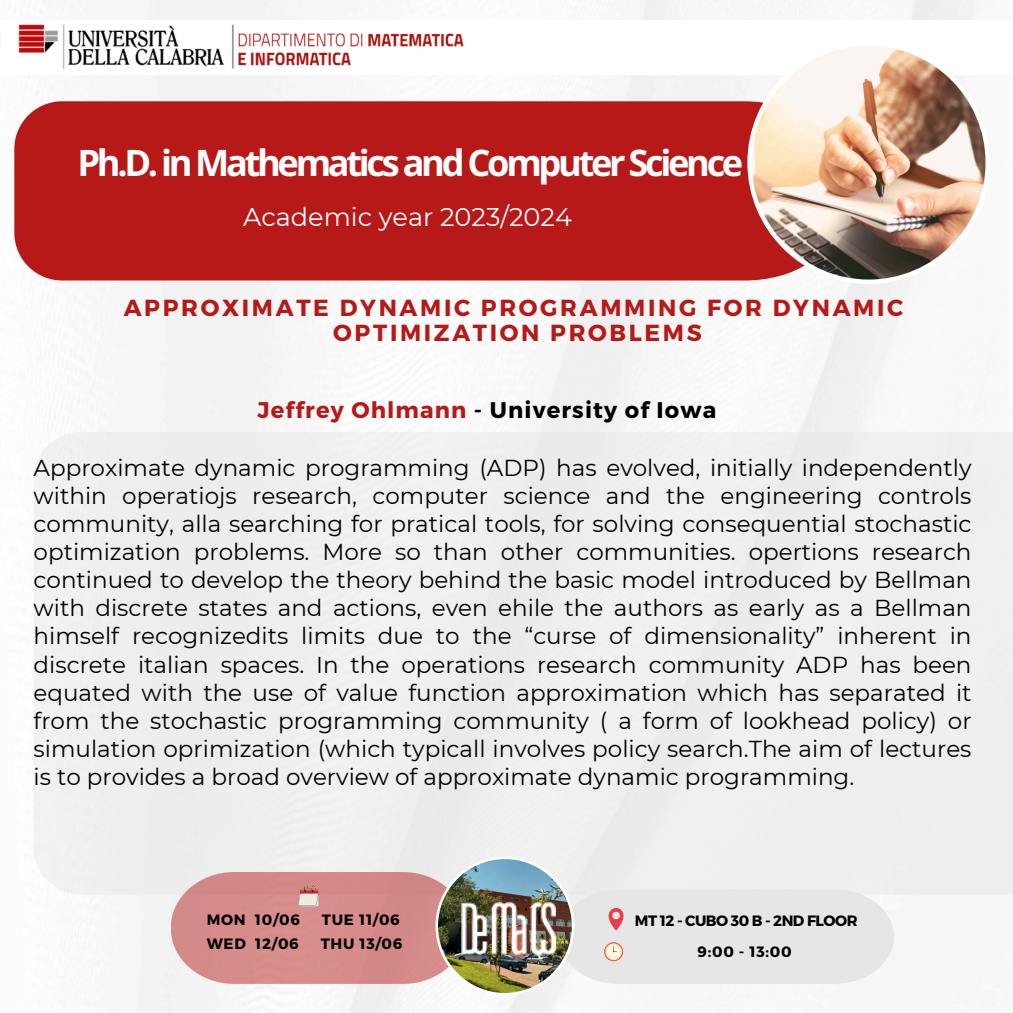
<style>
.page{position:relative;width:1013px;height:1013px;background:#fff}
.page>*{position:absolute;margin:0;border:0;box-sizing:border-box;transform-origin:0 0}
.t1{font:700 36.25px "Open Sans";letter-spacing:-.09em;color:#fff}
.t2{font:25.5px "Montserrat";color:#fff}
.t3{font:700 23.25px/25.6px "Montserrat";letter-spacing:.115em;color:#b61918;text-align:center}
.t4{font:23px/28.1px "Montserrat";color:#000;text-align:justify}
.t5{font:700 22.62px "Montserrat";letter-spacing:.05em;color:#000}
.t6{font:700 15px "Montserrat";letter-spacing:.05em;color:#000}
.t7{font:700 15px "Montserrat";letter-spacing:-.03em;color:#000}
.s1{color:#b61918}
</style>
<div class="page">
<img style="left:14px;top:0;width:998px;height:1012px">
<div style="left:34px;top:432px;width:978px;height:462px;background:#efefef"></div>
<div style="left:2px;top:20px;width:1010px;height:54px;background:#fff"></div>
<img style="left:18px;top:24px;width:446px;height:45px">
<div style="left:15px;top:101px;width:732px;height:179px;background:#b61918"></div>
<img style="left:747px;top:46px;width:242px;height:238px">
<svg style="left:171px;top:856px;width:722px;height:139px"></svg>
<h4 class="t1" style="left:77px;top:137px;width:667px">Ph.D. in Mathematics and Computer Science</h4>
<p class="t2" style="left:243px;top:202px;width:330px">Academic year 2023/2024</p>
<p class="t3" style="left:124px;top:293px;width:781px">APPROXIMATE DYNAMIC PROGRAMMING FOR DYNAMIC<br>OPTIMIZATION PROBLEMS</p>
<p class="t5" style="left:257px;top:395px;width:460px"><span class="s1">Jeffrey Ohlmann</span> - University of Iowa</p>
<p class="t4" style="left:34px;top:453px;width:939px">Approximate dynamic programming (ADP) has evolved, initially independently within operatiojs research, computer science and the engineering controls community, alla searching for pratical tools, for solving consequential stochastic optimization problems. More so than other communities. opertions research continued to develop the theory behind the basic model introduced by Bellman with discrete states and actions, even ehile the authors as early as a Bellman himself recognizedits limits due to the “curse of dimensionality” inherent in discrete italian spaces. In the operations research community ADP has been equated with the use of value function approximation which has separated it from the stochastic programming community ( a form of lookhead policy) or simulation oprimization (which typicall involves policy search.The aim of lectures is to provides a broad overview of approximate dynamic programming.</p>
<p class="t6" style="left:207px;top:909px;width:95px">MON 10/06</p>
<p class="t6" style="left:322px;top:909px;width:79px">TUE 11/06</p>
<p class="t7" style="left:635px;top:910px;width:224px">MT 12 - CUBO 30 B - 2ND FLOOR</p>
<p class="t6" style="left:207px;top:934px;width:94px">WED 12/06</p>
<p class="t6" style="left:321px;top:934px;width:83px">THU 13/06</p>
<p class="t6" style="left:697px;top:941px;width:96px">9:00 - 13:00</p>
</div>
